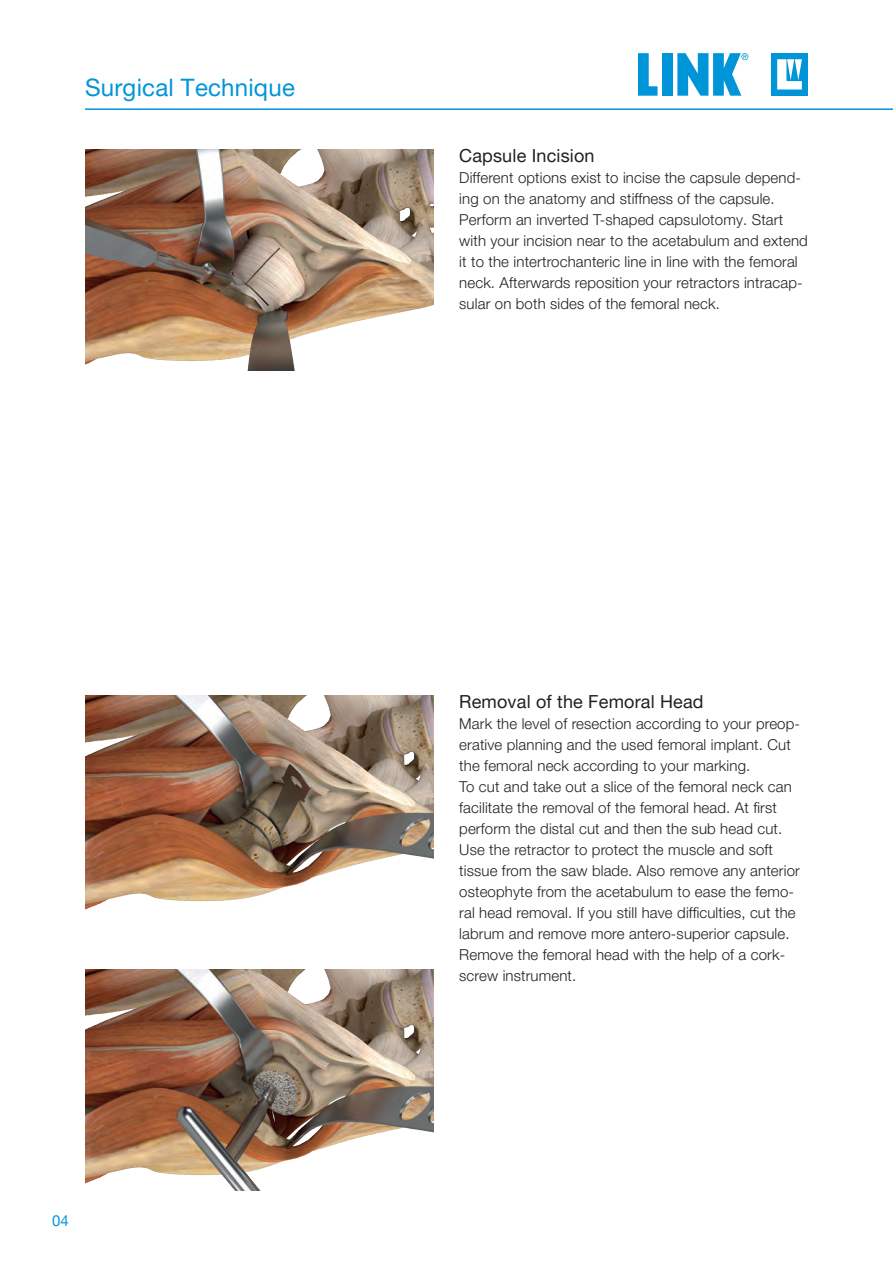
<style>
.page{position:relative;width:893px;height:1263px;background:#fff}
.page>*{position:absolute;margin:0;border:0;box-sizing:border-box;transform-origin:0 0}
.t1{font:24px "Helvetica Neue LT Pro";letter-spacing:.01em;color:#0095d9}
.text_headline{font:18px "Helvetica Neue LT Pro";letter-spacing:.01em;color:#231f20}
.continuous_text{font:300 15px/21px "Helvetica Neue LT Pro";letter-spacing:.01em;color:#231f20}
.t2{font:15px "Helvetica Neue LT Pro";color:#0095d9}
</style>
<div class="page">
<div style="left:771px;top:53px;width:37px;height:43px;background:#0095d9"></div>
<svg style="left:777px;top:59px;width:25px;height:31px"></svg>
<svg style="left:638px;top:53px;width:19px;height:43px"></svg>
<div style="left:662px;top:53px;width:11px;height:43px;background:#0095d9"></div>
<svg style="left:677px;top:53px;width:71px;height:43px"></svg>
<hr style="left:85px;top:108px;width:808px;height:2px;background:#0095d9">
<img style="left:85px;top:696px;width:349px;height:214px">
<img style="left:85px;top:969px;width:349px;height:222px">
<img style="left:85px;top:149px;width:349px;height:221px">
<h1 class="t1" style="left:85px;top:72px;width:211px">Surgical Technique</h1>
<p class="t2" style="left:52px;top:1211px;width:18px">04</p>
<p class="text_headline" style="left:459px;top:144px;width:137px">Capsule Incision</p>
<p class="continuous_text" style="left:459px;top:167px;width:350px">Different options exist to incise the capsule depend&shy;ing on the anatomy and stiffness of the capsule.<br>Perform an inverted T-shaped capsulotomy. Start with your incision near to the acetabulum and extend it to the intertrochanteric line in line with the femoral neck. Afterwards reposition your retractors intracap&shy;sular on both sides of the femoral neck.</p>
<p class="text_headline" style="left:459px;top:690px;width:246px">Removal of the Femoral Head</p>
<p class="continuous_text" style="left:459px;top:713px;width:342px">Mark the level of resection according to your preop&shy;erative planning and the used femoral implant. Cut the femoral neck according to your marking.</p>
<p class="continuous_text" style="left:459px;top:776px;width:342px">To cut and take out a slice of the femoral neck can facilitate the removal of the femoral head. At first perform the distal cut and then the sub head cut.<br>Use the retractor to protect the muscle and soft tissue from the saw blade. Also remove any anterior osteophyte from the acetabulum to ease the femo&shy;ral head removal. If you still have difficulties, cut the labrum and remove more antero-superior capsule.<br>Remove the femoral head with the help of a cork&shy;screw instrument.</p>
</div>
